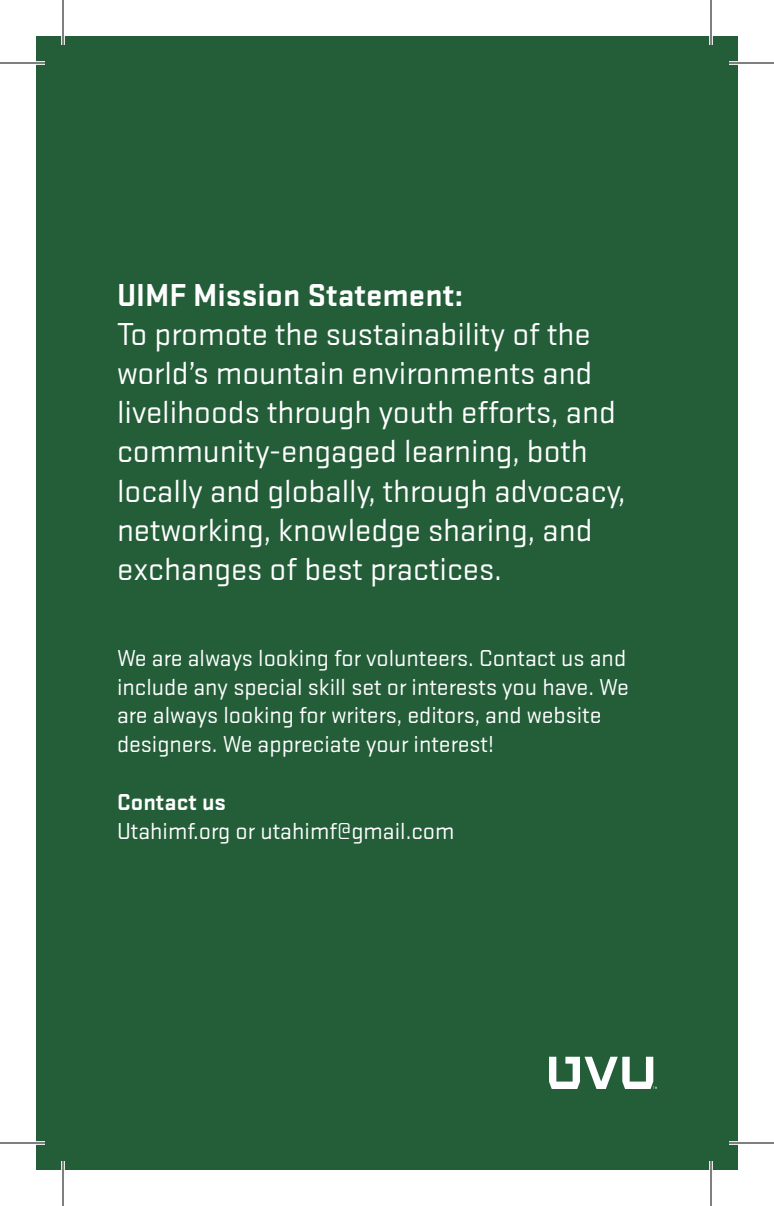
<style>
.page{position:relative;width:774px;height:1206px;background:#fff}
.page>*{position:absolute;margin:0;border:0;box-sizing:border-box;transform-origin:0 0}
.t1{font:33px/39px "Stratum 1";color:#fff}
.t2{font:700 33px "Stratum 1";color:#fff}
.t3{font:24px/28.8px "Stratum 1";color:#fff}
.t4{font:700 24px "Stratum 1";color:#fff}
</style>
<div class="page">
<div style="left:36px;top:36px;width:702px;height:1134px;background:#235e39"></div>
<svg style="left:549px;top:1057px;width:108px;height:32px"></svg>
<svg style="left:36px;top:61px;width:9px;height:4px"></svg>
<svg style="left:729px;top:61px;width:9px;height:4px"></svg>
<svg style="left:36px;top:1141px;width:9px;height:4px"></svg>
<svg style="left:729px;top:1141px;width:9px;height:4px"></svg>
<svg style="left:61px;top:36px;width:4px;height:9px"></svg>
<svg style="left:61px;top:1161px;width:4px;height:9px"></svg>
<svg style="left:709px;top:36px;width:4px;height:9px"></svg>
<svg style="left:709px;top:1161px;width:4px;height:9px"></svg>
<hr style="left:0;top:62px;width:45px;height:2px;background:#000">
<hr style="left:729px;top:62px;width:45px;height:2px;background:#000">
<hr style="left:0;top:1142px;width:45px;height:2px;background:#000">
<hr style="left:729px;top:1142px;width:45px;height:2px;background:#000">
<hr style="left:62px;top:0;width:2px;height:45px;background:#000">
<hr style="left:62px;top:1161px;width:2px;height:45px;background:#000">
<hr style="left:710px;top:0;width:2px;height:45px;background:#000">
<hr style="left:710px;top:1161px;width:2px;height:45px;background:#000">
<p class="t2" style="left:117px;top:277px;width:348px">UIMF Mission Statement:</p>
<p class="t1" style="left:117px;top:315px;width:510px">To promote the sustainability of the world’s mountain environments and livelihoods through youth efforts, and community-engaged learning, both locally and globally, through advocacy, networking, knowledge sharing, and exchanges of best practices.</p>
<p class="t3" style="left:117px;top:643px;width:513px">We are always looking for volunteers. Contact us and include any special skill set or interests you have. We are always looking for writers, editors, and website designers. We appreciate your interest!</p>
<p class="t4" style="left:117px;top:788px;width:111px">Contact us</p>
<p class="t3" style="left:117px;top:816px;width:339px">Utahimf.org or utahimf@gmail.com</p>
</div>
